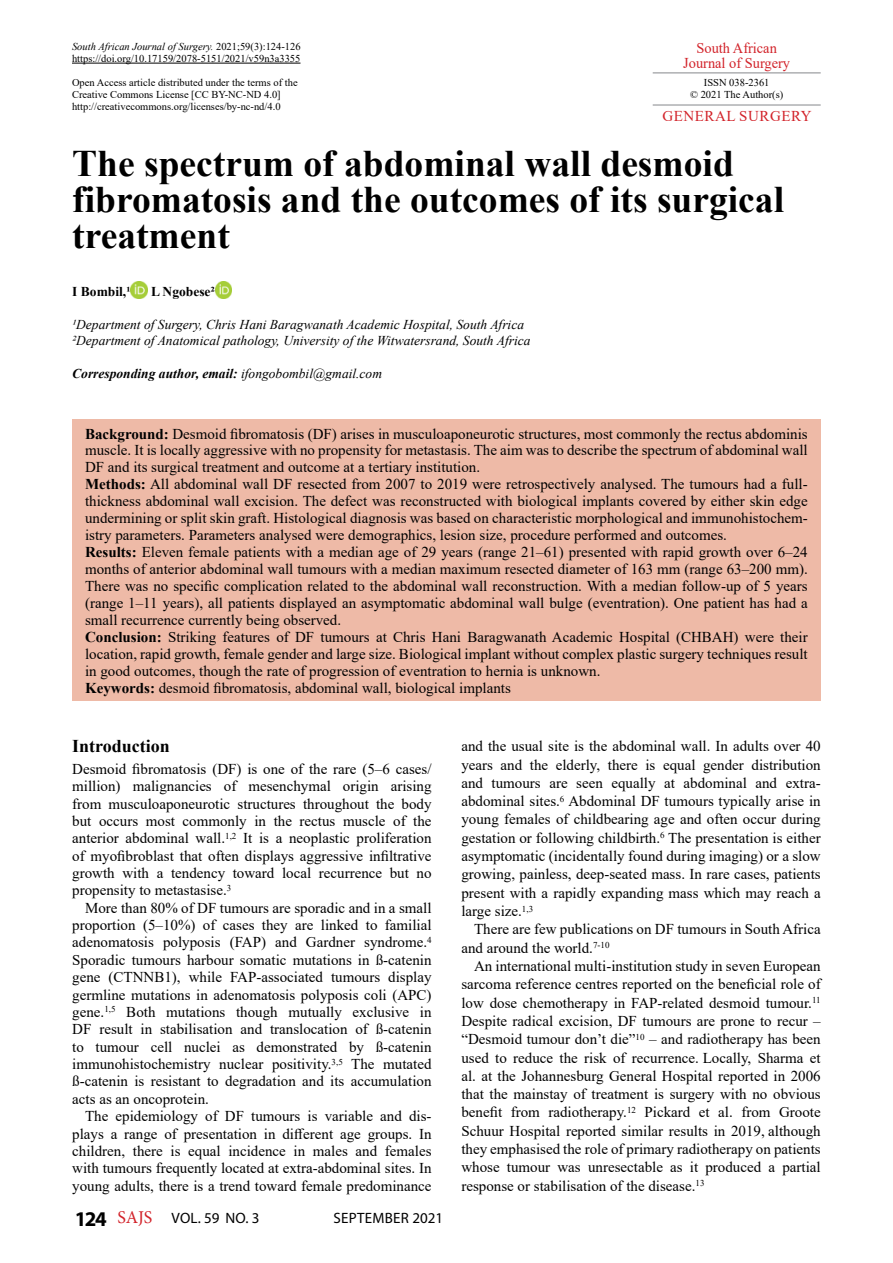
<style>
.page{position:relative;width:893px;height:1263px;background:#fff}
.page>*{position:absolute;margin:0;border:0;box-sizing:border-box;transform-origin:0 0}
.t1{font:700 37.5px/36px "Times New Roman";color:#000}
.t2{font:700 18px "Times New Roman";color:#000}
.t3{font:15px/17.4px "Times New Roman";color:#000;text-align:justify}
.t4{font:15px "Myriad Pro";letter-spacing:.02em;color:#000}
.t5{font:15px/15px "Times New Roman";color:#d2232a;text-align:center;scale:.96 1}
.t6{font:15px "Times New Roman";letter-spacing:.035em;color:#d2232a}
.t7{font:italic 13.5px/16.5px "Times New Roman";color:#000}
.t8{font:italic 700 13.5px "Times New Roman";color:#000}
.t9{font:700 13.5px "Times New Roman";color:#000}
.t10{font:10.5px/12px "Times New Roman";color:#000}
.s1{font-style:italic}
.s2{font-weight:400}
.s3{font-weight:700}
.s4{font-weight:700;font-size:21px}
.s5{font-family:"Minion Pro";font-size:18px;color:#d2232a}
</style>
<div class="page">
<hr style="left:653px;top:72px;width:168px;height:1px;background:#939598">
<hr style="left:653px;top:104px;width:168px;height:2px;background:#939598">
<div style="left:72px;top:420px;width:748px;height:281px;background:#eebaa7"></div>
<hr style="left:72px;top:63px;width:228px;height:1px;background:#000">
<img style="left:131px;top:282px;width:17px;height:17px">
<img style="left:215px;top:282px;width:17px;height:17px">
<p class="t10" style="left:72px;top:40px;width:230px"><span class="s1">South African Journal of Surgery.</span> 2021;59(3):124-126 https://doi.org/10.17159/2078-5151/2021/v59n3a3355</p>
<p class="t10" style="left:72px;top:76px;width:227px">Open Access article distributed under the terms of the<br>Creative Commons License [CC BY-NC-ND 4.0] http://creativecommons.org/licenses/by-nc-nd/4.0</p>
<h1 class="t1" style="left:72px;top:145px;width:713px">The spectrum of abdominal wall desmoid fibromatosis and the outcomes of its surgical treatment</h1>
<p class="t9" style="left:72px;top:281px;width:60px">I Bombil,1</p>
<p class="t9" style="left:151px;top:281px;width:66px">L Ngobese2</p>
<p class="t7" style="left:72px;top:316px;width:460px">1Department of Surgery, Chris Hani Baragwanath Academic Hospital, South Africa<br>2Department of Anatomical pathology, University of the Witwatersrand, South Africa</p>
<p class="t8" style="left:72px;top:364px;width:311px">Corresponding author, email: <span class="s2">ifongobombil@gmail.com</span></p>
<p class="t5" style="left:683px;top:40px;width:113px">South African<br>Journal of Surgery</p>
<p class="t10" style="left:690px;top:76px;width:95px;text-align:center">ISSN 038-2361<br>© 2021 The Author(s)</p>
<p class="t6" style="left:662px;top:105px;width:151px">GENERAL SURGERY</p>
<p class="t3" style="left:85px;top:424px;width:724px;line-height:17px;text-align:left"><span class="s3">Background:</span> Desmoid fibromatosis (DF) arises in musculoaponeurotic structures, most commonly the rectus abdominis muscle. It is locally aggressive with no propensity for metastasis. The aim was to describe the spectrum of abdominal wall DF and its surgical treatment and outcome at a tertiary institution.<br><span class="s3">Methods:</span> All abdominal wall DF resected from 2007 to 2019 were retrospectively analysed. The tumours had a full&shy;thickness abdominal wall excision. The defect was reconstructed with biological implants covered by either skin edge undermining or split skin graft. Histological diagnosis was based on characteristic morphological and immunohistochem&shy;istry parameters. Parameters analysed were demographics, lesion size, procedure performed and outcomes.<br><span class="s3">Results:</span> Eleven female patients with a median age of 29 years (range 21–61) presented with rapid growth over 6–24 months of anterior abdominal wall tumours with a median maximum resected diameter of 163 mm (range 63–200 mm).<br>There was no specific complication related to the abdominal wall reconstruction. With a median follow-up of 5 years (range 1–11 years), all patients displayed an asymptomatic abdominal wall bulge (eventration). One patient has had a small recurrence currently being observed.<br><span class="s3">Conclusion:</span> Striking features of DF tumours at Chris Hani Baragwanath Academic Hospital (CHBAH) were their location, rapid growth, female gender and large size. Biological implant without complex plastic surgery techniques result in good outcomes, though the rate of progression of eventration to hernia is unknown.<br><span class="s3">Keywords:</span> desmoid fibromatosis, abdominal wall, biological implants</p>
<p class="t2" style="left:72px;top:733px;width:99px">Introduction</p>
<p class="t3" style="left:72px;top:759px;width:361px">Desmoid fibromatosis (DF) is one of the rare (5–6 cases/ million) malignancies of mesenchymal origin arising from musculoaponeurotic structures throughout the body but occurs most commonly in the rectus muscle of the anterior abdominal wall.<sup>1,2</sup> It is a neoplastic proliferation of myofibroblast that often displays aggressive infiltrative growth with a tendency toward local recurrence but no propensity to metastasise.<sup>3</sup></p>
<p class="t3" style="left:72px;top:898px;width:361px;text-indent:13px">More than 80% of DF tumours are sporadic and in a small proportion (5–10%) of cases they are linked to familial adenomatosis polyposis (FAP) and Gardner syndrome.<sup>4<br></sup>Sporadic tumours harbour somatic mutations in ß-catenin gene (CTNNB1), while FAP-associated tumours display germline mutations in adenomatosis polyposis coli (APC) gene.<sup>1,5</sup> Both mutations though mutually exclusive in DF result in stabilisation and translocation of ß-catenin to tumour cell nuclei as demonstrated by ß-catenin immunohistochemistry nuclear positivity.<sup>3,5</sup> The mutated ß-catenin is resistant to degradation and its accumulation acts as an oncoprotein.</p>
<p class="t3" style="left:72px;top:1107px;width:361px;text-indent:13px">The epidemiology of DF tumours is variable and dis&shy;plays a range of presentation in different age groups. In children, there is equal incidence in males and females with tumours frequently located at extra-abdominal sites. In young adults, there is a trend toward female predominance</p>
<p class="t4" style="left:75px;top:1208px;width:186px"><span class="s4">124</span> <span class="s5">SAJS</span> VOL. 59 NO. 3</p>
<p class="t4" style="left:333px;top:1208px;width:111px">SEPTEMBER 2021</p>
<p class="t3" style="left:461px;top:736px;width:361px;line-height:18.3px">and the usual site is the abdominal wall. In adults over 40 years and the elderly, there is equal gender distribution and tumours are seen equally at abdominal and extra&shy;abdominal sites.<sup>6</sup> Abdominal DF tumours typically arise in young females of childbearing age and often occur during gestation or following childbirth.<sup>6</sup> The presentation is either asymptomatic (incidentally found during imaging) or a slow growing, painless, deep-seated mass. In rare cases, patients present with a rapidly expanding mass which may reach a large size.<sup>1,3</sup></p>
<p class="t3" style="left:461px;top:920px;width:361px;line-height:18.3px;text-indent:13px">There are few publications on DF tumours in South Africa and around the world.<sup>7-10</sup></p>
<p class="t3" style="left:461px;top:956px;width:361px;line-height:18.3px;text-indent:13px">An international multi-institution study in seven European sarcoma reference centres reported on the beneficial role of low dose chemotherapy in FAP-related desmoid tumour.<sup>11<br></sup>Despite radical excision, DF tumours are prone to recur – “Desmoid tumour don’t die”<sup>10</sup> – and radiotherapy has been used to reduce the risk of recurrence. Locally, Sharma et al. at the Johannesburg General Hospital reported in 2006 that the mainstay of treatment is surgery with no obvious benefit from radiotherapy.<sup>12</sup> Pickard et al. from Groote Schuur Hospital reported similar results in 2019, although they emphasised the role of primary radiotherapy on patients whose tumour was unresectable as it produced a partial response or stabilisation of the disease.<sup>13</sup></p>
</div>
